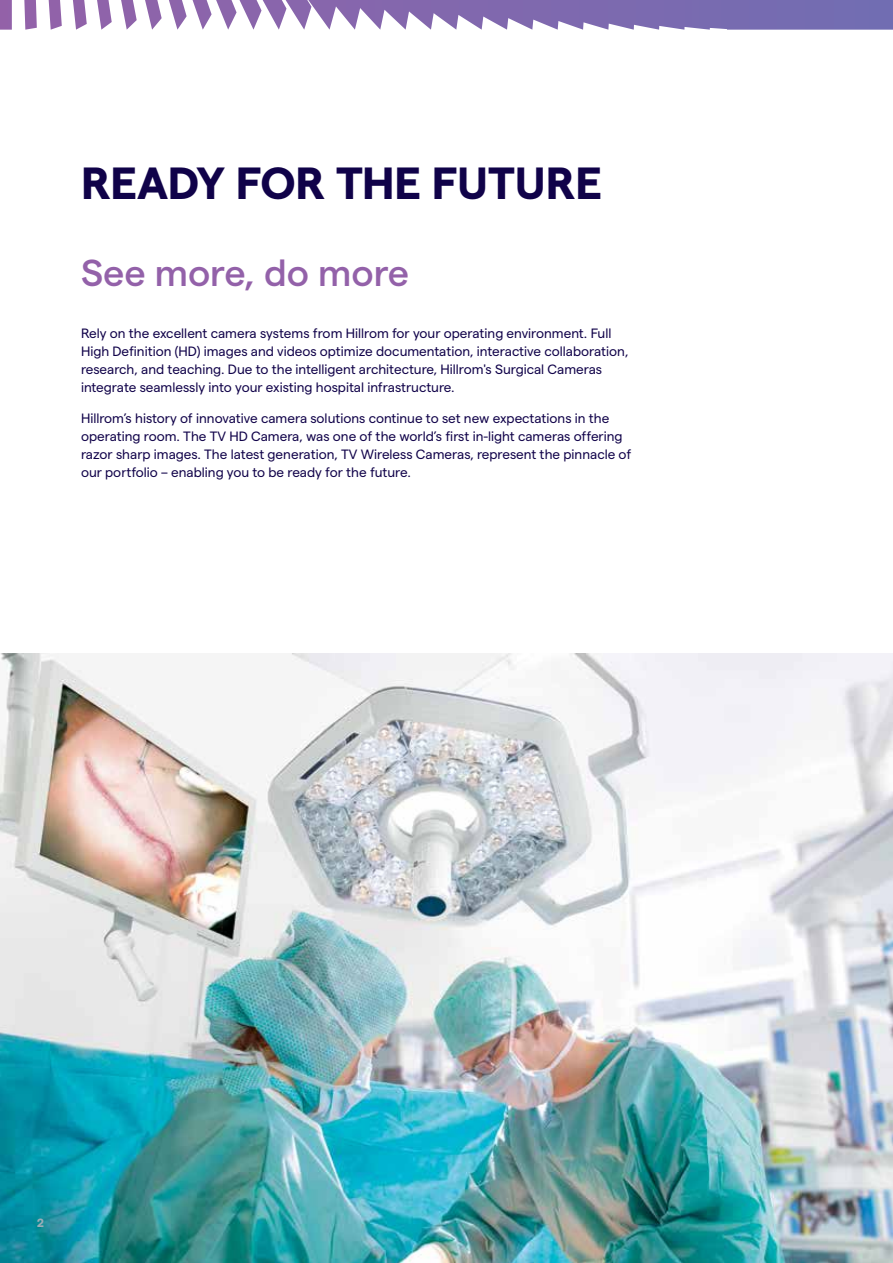
<style>
.page{position:relative;width:893px;height:1263px;background:#fff}
.page>*{position:absolute;margin:0;border:0;box-sizing:border-box;transform-origin:0 0}
.t1{font:700 45px "Matter";color:#100249}
.t2{font:500 37.5px "Matter";color:#9361a9}
.t3{font:13.5px/18px "Matter";color:#100249}
.t4{font:700 12px "Matter";color:#9cadb7}
</style>
<div class="page">
<img style="left:0;top:654px;width:892px;height:609px">
<svg style="left:0;top:0;width:893px;height:30px"></svg>
<h1 class="t1" style="left:81px;top:150px;width:522px">READY FOR THE FUTURE</h1>
<h2 class="t2" style="left:81px;top:245px;width:330px">See more, do more</h2>
<p class="t3" style="left:81px;top:323px;width:549px">Rely on the excellent camera systems from Hillrom for your operating environment. Full High Definition (HD) images and videos optimize documentation, interactive collaboration, research, and teaching. Due to the intelligent architecture, Hillrom's Surgical Cameras integrate seamlessly into your existing hospital infrastructure.</p>
<p class="t3" style="left:81px;top:408px;width:552px">Hillrom’s history of innovative camera solutions continue to set new expectations in the operating room. The TV HD Camera, was one of the world’s first in-light cameras offering razor sharp images. The latest generation, TV Wireless Cameras, represent the pinnacle of our portfolio – enabling you to be ready for the future.</p>
<p class="t4" style="left:37px;top:1214px;width:8px">2</p>
</div>
